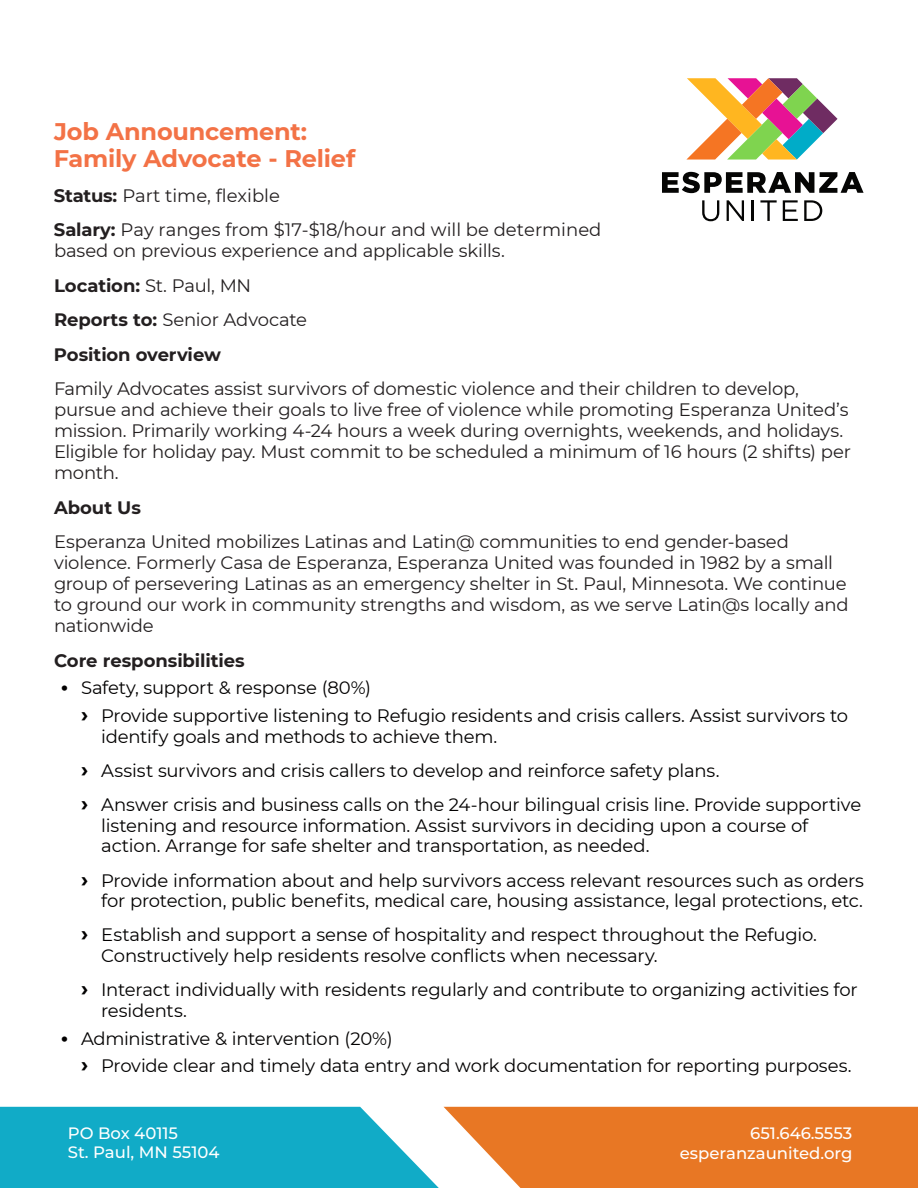
<style>
.page{position:relative;width:918px;height:1188px;background:#fff}
.page>*{position:absolute;margin:0;border:0;box-sizing:border-box;transform-origin:0 0}
.body_copy_12pt{font:700 24px/27.6px "Montserrat";letter-spacing:-.01em;color:#f37246}
.t1{font:18px/20.7px "Montserrat";letter-spacing:-.01em;color:#020000}
.body_copy_12pt-2{font:18px/34.5px "Montserrat";letter-spacing:-.01em;color:#231f20}
.body_copy_12pt-3{font:700 18px "Montserrat";letter-spacing:-.005em;color:#231f20}
.t2{font:500 16.5px/19.8px "Montserrat";color:#fff}
.s1{font-weight:700}
.s2{font-style:inherit}
.s3{font-weight:700;font-size:21px}
</style>
<div class="page">
<svg style="left:0;top:1107px;width:918px;height:81px;background:#8a9a80"></svg>
<svg style="left:662px;top:172px;width:202px;height:21px"></svg>
<svg style="left:702px;top:200px;width:17px;height:21px"></svg>
<svg style="left:727px;top:200px;width:17px;height:21px"></svg>
<hr style="left:752px;top:200px;width:2px;height:21px;background:#050504">
<svg style="left:760px;top:200px;width:17px;height:21px"></svg>
<svg style="left:783px;top:200px;width:15px;height:21px"></svg>
<svg style="left:804px;top:200px;width:18px;height:21px"></svg>
<svg style="left:686px;top:78px;width:152px;height:82px"></svg>
<p class="body_copy_12pt" style="left:54px;top:116px;width:303px">Job Announcement:<br>Family Advocate - Relief</p>
<p class="body_copy_12pt-2" style="left:54px;top:178px;width:549px"><span class="s1">Status:</span> Part time, flexible<br><span class="s1">Salary:</span> Pay ranges from $1<span class="s2">7</span>-$1<span class="s2">8</span>/hour and will be determined</p>
<p class="body_copy_12pt-2" style="left:54px;top:233px;width:747px">based on previous experience and applicable skills.<br><span class="s1">Location:</span> St. Paul, MN<br><span class="s1">Reports to:</span> Senior Advocate<br><span class="s1">Position overview<br></span>Family Advocates assist survivors of domestic violence and their children to develop,</p>
<p class="body_copy_12pt-2" style="left:54px;top:399px;width:799px;line-height:21px">pursue and achieve their goals to live free of violence while promoting Esperanza United’s mission. Primarily working 4-24 hours a week during overnights, weekends, and holidays.<br>Eligible for holiday pay. Must commit to be scheduled a minimum of 16 hours (2 shifts) per month.</p>
<p class="body_copy_12pt-2" style="left:54px;top:490px;width:737px"><span class="s1">About Us<br></span>Esperanza United mobilizes Latinas and Latin@ communities to end gender-based</p>
<p class="body_copy_12pt-2" style="left:54px;top:552px;width:796px;line-height:21px">violence. Formerly Casa de Esperanza, Esperanza United was founded in 1982 by a small group of persevering Latinas as an emergency shelter in St. Paul, Minnesota. We continue to ground our work in community strengths and wisdom, as we serve Latin@s locally and nationwide</p>
<p class="body_copy_12pt-3" style="left:54px;top:648px;width:192px">Core responsibilities</p>
<p class="t1" style="left:61px;top:677px;width:312px"><span class="s3">•</span> Safety, support &amp; response (80%)</p>
<p class="t1" style="left:101px;top:704px;width:748px;text-indent:-20px"><span class="s3">›</span> Provide supportive listening to Refugio residents and crisis callers. Assist survivors to identify goals and methods to achieve them.</p>
<p class="t1" style="left:81px;top:759px;width:640px"><span class="s3">›</span> Assist survivors and crisis callers to develop and reinforce safety plans.</p>
<p class="t1" style="left:101px;top:794px;width:761px;text-indent:-20px"><span class="s3">›</span> Answer crisis and business calls on the 24-hour bilingual crisis line. Provide supportive listening and resource information. Assist survivors in deciding upon a course of action. Arrange for safe shelter and transportation, as needed.</p>
<p class="t1" style="left:81px;top:869px;width:785px;text-align:right"><span class="s3">›</span> Provide information about and help survivors access relevant resources such as orders for protection, public benefits, medical care, housing assistance, legal protections, etc.</p>
<p class="t1" style="left:101px;top:924px;width:717px;text-indent:-20px"><span class="s3">›</span> Establish and support a sense of hospitality and respect throughout the Refugio.<br>Constructively help residents resolve conflicts when necessary.</p>
<p class="t1" style="left:101px;top:979px;width:758px;text-indent:-20px"><span class="s3">›</span> Interact individually with residents regularly and contribute to organizing activities for residents.</p>
<p class="t1" style="left:61px;top:1027px;width:333px"><span class="s3">•</span> Administrative &amp; intervention (20%)</p>
<p class="t1" style="left:81px;top:1055px;width:772px"><span class="s3">›</span> Provide clear and timely data entry and work documentation for reporting purposes.</p>
<p class="t2" style="left:68px;top:1122px;width:153px">PO Box 40115<br>St. Paul, MN 55104</p>
<p class="t2" style="left:680px;top:1123px;width:174px;text-align:right">651.646.5553 esperanzaunited.org</p>
</div>
